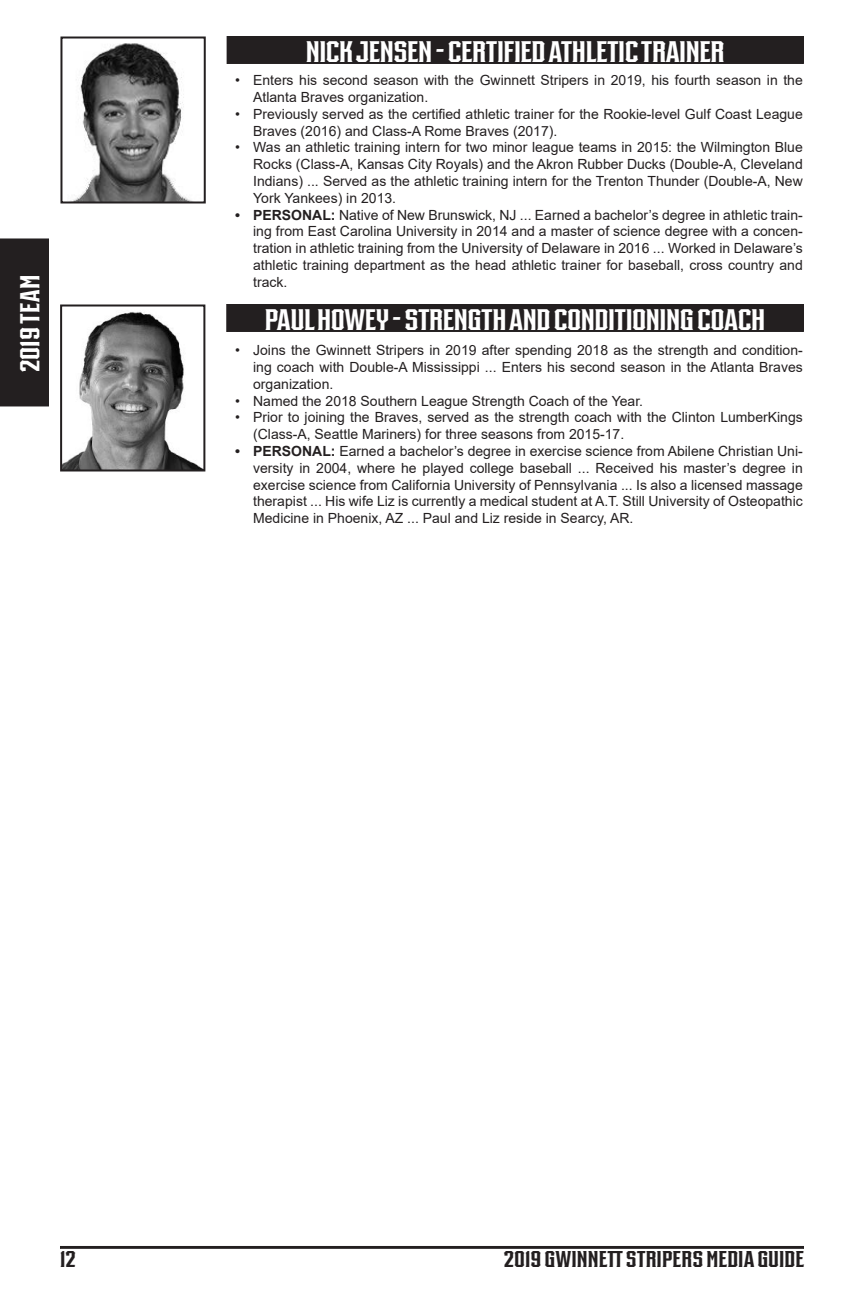
<style>
.page{position:relative;width:864px;height:1296px;background:#fff}
.page>*{position:absolute;margin:0;border:0;box-sizing:border-box;transform-origin:0 0}
.t1{font:700 26px "Gwinnett";letter-spacing:-.02em;color:#fff}
.t2{font:700 24px "Gwinnett";color:#fff}
.t3{font:700 20px "Gwinnett";color:#231f20}
.t4{font:14px/16.8px "Arial";color:#231f20;text-align:justify}
.s1{font-weight:700}
</style>
<div class="page">
<div style="left:0;top:238px;width:49px;height:168px;background:#231f20"></div>
<div style="left:60px;top:1246px;width:744px;height:3px;border:1px solid #231f20"></div>
<div style="left:227px;top:36px;width:576px;height:27px;background:#231f20"></div>
<div style="left:227px;top:36px;width:577px;height:28px;border:1px solid #231f20"></div>
<img style="left:70px;top:43px;width:122px;height:158px">
<div style="left:60px;top:37px;width:146px;height:167px;border:2px solid #231f20"></div>
<div style="left:227px;top:304px;width:576px;height:27px;background:#231f20"></div>
<div style="left:226px;top:304px;width:578px;height:28px;border:1px solid #231f20"></div>
<img style="left:63px;top:312px;width:139px;height:157px">
<div style="left:60px;top:305px;width:145px;height:167px;border:2px solid #231f20"></div>
<h2 class="t2" style="left:17px;top:372px;width:99px;rotate:-90deg">2019 TEAM</h2>
<h1 class="t1" style="left:306px;top:38px;width:420px">NICK JENSEN - CERTIFIED ATHLETIC TRAINER</h1>
<p class="t4" style="left:253px;top:72px;width:551px;text-indent:-18px">• Enters his second season with the Gwinnett Stripers in 2019, his fourth season in the<br>Atlanta Braves organization.</p>
<p class="t4" style="left:253px;top:105px;width:551px;text-indent:-18px">• Previously served as the certified athletic trainer for the Rookie-level Gulf Coast League<br>Braves (2016) and Class-A Rome Braves (2017).</p>
<p class="t4" style="left:253px;top:139px;width:551px;text-indent:-18px">• Was an athletic training intern for two minor league teams in 2015: the Wilmington Blue Rocks (Class-A, Kansas City Royals) and the Akron Rubber Ducks (Double-A, Cleveland Indians) ... Served as the athletic training intern for the Trenton Thunder (Double-A, New York Yankees) in 2013.</p>
<p class="t4" style="left:253px;top:206px;width:551px;text-indent:-18px"><span class="s1">• PERSONAL:</span> Native of New Brunswick, NJ ... Earned a bachelor’s degree in athletic train&shy;ing from East Carolina University in 2014 and a master of science degree with a concen&shy;tration in athletic training from the University of Delaware in 2016 ... Worked in Delaware’s athletic training department as the head athletic trainer for baseball, cross country and track.</p>
<h1 class="t1" style="left:265px;top:306px;width:502px">PAUL HOWEY - STRENGTH AND CONDITIONING COACH</h1>
<p class="t4" style="left:253px;top:342px;width:551px;text-indent:-18px">• Joins the Gwinnett Stripers in 2019 after spending 2018 as the strength and condition&shy;ing coach with Double-A Mississippi ... Enters his second season in the Atlanta Braves organization.</p>
<p class="t4" style="left:235px;top:392px;width:409px">• Named the 2018 Southern League Strength Coach of the Year.</p>
<p class="t4" style="left:253px;top:409px;width:551px;text-indent:-18px">• Prior to joining the Braves, served as the strength coach with the Clinton LumberKings (Class-A, Seattle Mariners) for three seasons from 2015-17.</p>
<p class="t4" style="left:253px;top:443px;width:551px;text-indent:-18px"><span class="s1">• PERSONAL:</span> Earned a bachelor’s degree in exercise science from Abilene Christian Uni&shy;versity in 2004, where he played college baseball ... Received his master’s degree in exercise science from California University of Pennsylvania ... Is also a licensed massage therapist ... His wife Liz is currently a medical student at A.T. Still University of Osteopathic Medicine in Phoenix, AZ ... Paul and Liz reside in Searcy, AR.</p>
<h3 class="t3" style="left:60px;top:1248px;width:17px">12</h3>
<h3 class="t3" style="left:504px;top:1248px;width:302px">2019 GWINNETT STRIPERS MEDIA GUIDE</h3>
</div>
